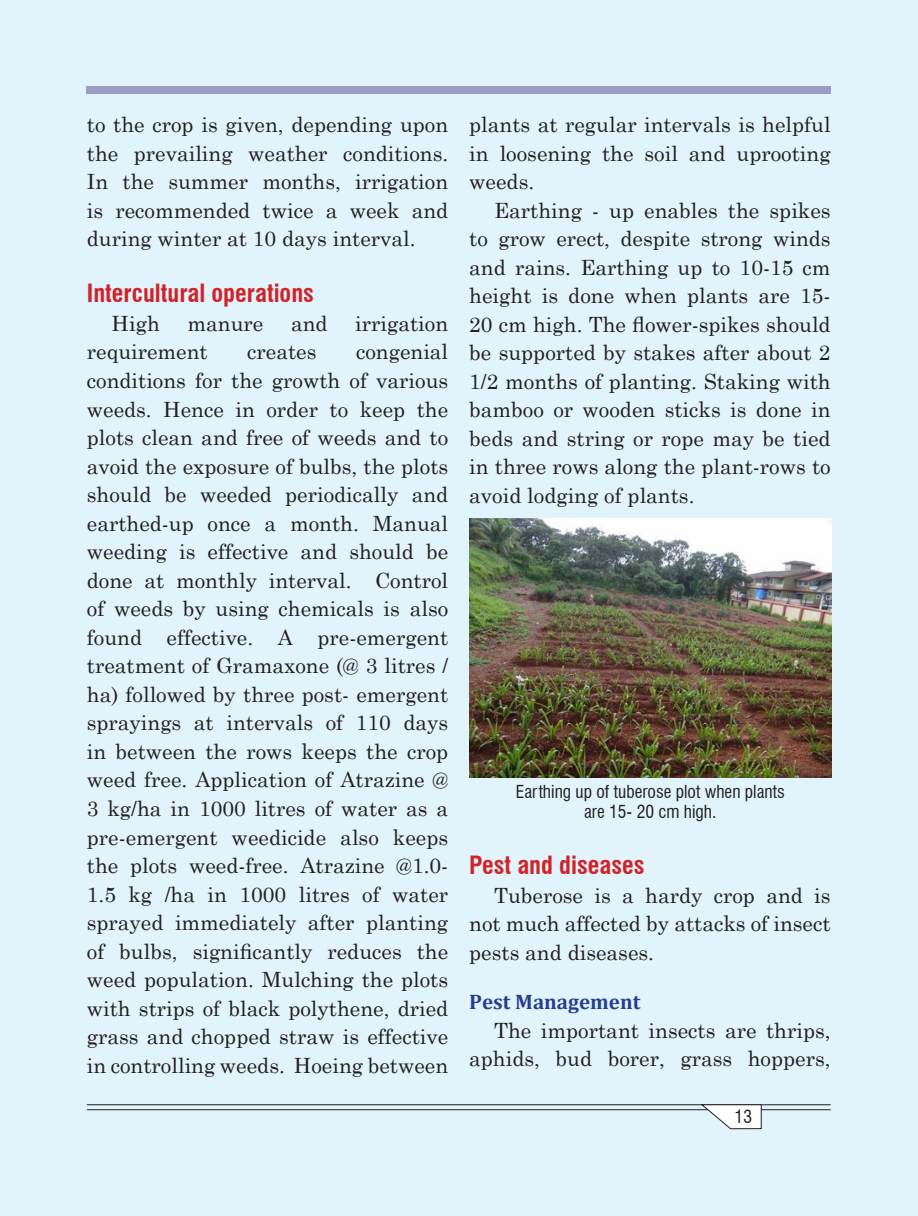
<style>
.page{position:relative;width:918px;height:1216px;background:#fff}
.page>*{position:absolute;margin:0;border:0;box-sizing:border-box;transform-origin:0 0}
.t1{font:700 condensed 24.5px "Swiss 721 BT";color:#d1232a}
.t2{font:21px/28.5px "Century Schoolbook";color:#231f20;text-align:justify}
.t3{font:700 21px "Cambria";color:#253f8e}
.t4{font:condensed 17.5px/19.2px "Swiss 721 BT";color:#231f20;text-align:center}
</style>
<div class="page">
<div style="left:0;top:0;width:918px;height:1215px;background:#e1f4fc"></div>
<hr style="left:87px;top:1104px;width:743px;height:1px;background:#231f20">
<hr style="left:87px;top:1109px;width:743px;height:1px;background:#231f20">
<svg style="left:699px;top:1104px;width:63px;height:25px"></svg>
<div style="left:87px;top:87px;width:744px;height:7px;background:#9b9bc6"></div>
<img style="left:469px;top:518px;width:362px;height:259px">
<p class="t2" style="left:87px;top:108px;width:363px">to the crop is given, depending upon the prevailing weather conditions.<br>In the summer months, irrigation is recommended twice a week and during winter at 10 days interval.</p>
<p class="t1" style="left:87px;top:279px;width:229px">Intercultural operations</p>
<p class="t2" style="left:112px;top:307px;width:50px">High</p>
<p class="t2" style="left:187px;top:307px;width:77px">manure</p>
<p class="t2" style="left:291px;top:307px;width:38px">and</p>
<p class="t2" style="left:355px;top:307px;width:94px">irrigation</p>
<p class="t2" style="left:87px;top:336px;width:122px">requirement</p>
<p class="t2" style="left:247px;top:336px;width:71px">creates</p>
<p class="t2" style="left:87px;top:336px;width:363px;text-indent:269px">congenial conditions for the growth of various weeds. Hence in order to keep the plots clean and free of weeds and to avoid the exposure of bulbs, the plots should be weeded periodically and earthed-up once a month. Manual weeding is effective and should be done at monthly interval. Control of weeds by using chemicals is also found effective. A pre-emergent treatment of Gramaxone (@ 3 litres / ha) followed by three post- emergent sprayings at intervals of 110 days in between the rows keeps the crop weed free. Application of Atrazine @ 3 kg/ha in 1000 litres of water as a pre-emergent weedicide also keeps the plots weed-free. Atrazine @1.0- 1.5 kg /ha in 1000 litres of water sprayed immediately after planting of bulbs, significantly reduces the weed population. Mulching the plots with strips of black polythene, dried grass and chopped straw is effective in controlling weeds. Hoeing between</p>
<p class="t2" style="left:469px;top:108px;width:363px">plants at regular intervals is helpful in loosening the soil and uprooting weeds.</p>
<p class="t2" style="left:469px;top:194px;width:363px;text-indent:25px">Earthing - up enables the spikes to grow erect, despite strong winds and rains. Earthing up to 10-15 cm height is done when plants are 15- 20 cm high. The flower-spikes should be supported by stakes after about 2<br>1/2 months of planting. Staking with bamboo or wooden sticks is done in beds and string or rope may be tied in three rows along the plant-rows to avoid lodging of plants.</p>
<p class="t4" style="left:516px;top:782px;width:270px">Earthing up of tuberose plot when plants are 15- 20 cm high.</p>
<p class="t1" style="left:469px;top:850px;width:177px">Pest and diseases</p>
<p class="t2" style="left:469px;top:879px;width:363px;text-indent:25px">Tuberose is a hardy crop and is not much affected by attacks of insect pests and diseases.</p>
<p class="t3" style="left:469px;top:987px;width:173px">Pest Management</p>
<p class="t2" style="left:469px;top:1013px;width:363px;text-align:right">The important insects are thrips, aphids, bud borer, grass hoppers,</p>
<p class="t4" style="left:734px;top:1106px;width:19px">13</p>
</div>
